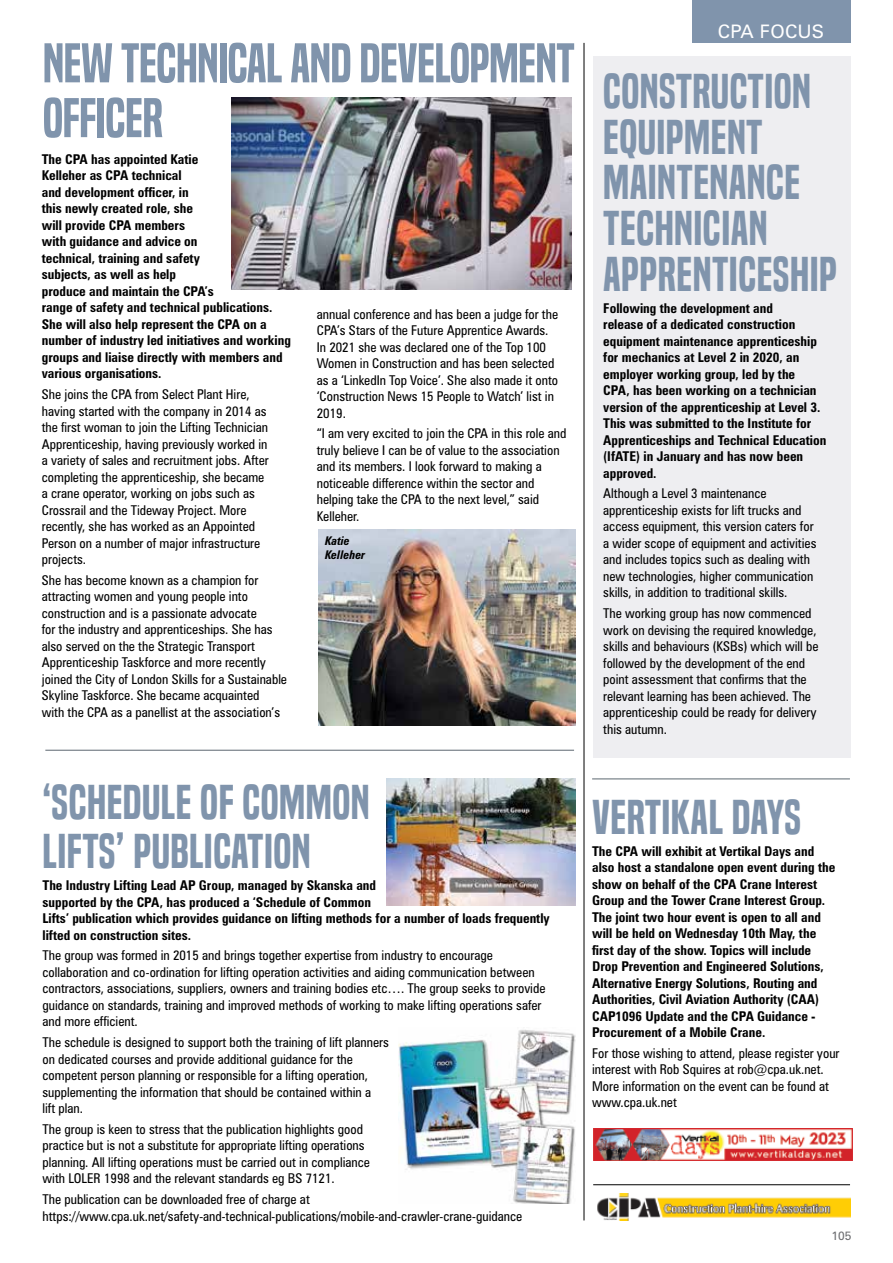
<style>
.page{position:relative;width:893px;height:1263px;background:#fff}
.page>*{position:absolute;margin:0;border:0;box-sizing:border-box;transform-origin:0 0}
.t1{font:51.6px/54.8px "Built Titling Sb";letter-spacing:-.01em;color:#8094ac}
.t2{font:45.6px/45.8px "Built Titling Sb";letter-spacing:.01em;color:#8094ac}
.t3{font:18.6px "Zurich BT";letter-spacing:.02em;color:#fff}
.t4{font:condensed 13.5px/16.5px "Zurich BT";color:#000}
.t5{font:700 condensed 13.5px/16.5px "Zurich BT";color:#000}
.t6{font:italic 700 condensed 12px/13.5px "Zurich BT";color:#000}
.t7{font:12px "Zurich BT";color:#6d6e71}
</style>
<div class="page">
<div style="left:593px;top:56px;width:257px;height:702px;background:#eeeef1"></div>
<div style="left:692px;top:0;width:159px;height:43px;background:#8094ac"></div>
<img style="left:597px;top:1193px;width:254px;height:27px">
<hr style="left:584px;top:43px;width:1px;height:1177px;background:#000">
<hr style="left:593px;top:1184px;width:257px;height:1px;background:#000">
<img style="left:231px;top:98px;width:340px;height:191px">
<img style="left:318px;top:530px;width:258px;height:195px">
<hr style="left:45px;top:750px;width:529px;height:1px;background:#5c6770">
<img style="left:398px;top:1029px;width:177px;height:175px">
<img style="left:594px;top:1128px;width:258px;height:32px">
<img style="left:386px;top:778px;width:189px;height:127px">
<hr style="left:592px;top:778px;width:258px;height:1px;background:#5c6770">
<h1 class="t1" style="left:43px;top:36px;width:532px">NEW TECHNICAL AND DEVELOPMENT<br>OFFICER</h1>
<p class="t5" style="left:42px;top:151px;width:251px">The CPA has appointed Katie<br>Kelleher as CPA technical<br>and development officer, in<br>this newly created role, she<br>will provide CPA members<br>with guidance and advice on<br>technical, training and safety<br>subjects, as well as help<br>produce and maintain the CPA’s<br>range of safety and technical publications.<br>She will also help represent the CPA on a number of industry led initiatives and working groups and liaise directly with members and various organisations.</p>
<p class="t4" style="left:42px;top:386px;width:228px">She joins the CPA from Select Plant Hire, having started with the company in 2014 as the first woman to join the Lifting Technician Apprenticeship, having previously worked in a variety of sales and recruitment jobs. After completing the apprenticeship, she became a crane operator, working on jobs such as Crossrail and the Tideway Project. More recently, she has worked as an Appointed Person on a number of major infrastructure projects.</p>
<p class="t4" style="left:42px;top:572px;width:247px">She has become known as a champion for attracting women and young people into construction and is a passionate advocate<br>for the industry and apprenticeships. She has also served on the the Strategic Transport Apprenticeship Taskforce and more recently joined the City of London Skills for a Sustainable Skyline Taskforce. She became acquainted<br>with the CPA as a panellist at the association’s</p>
<p class="t4" style="left:317px;top:305px;width:243px">annual conference and has been a judge for the CPA’s Stars of the Future Apprentice Awards.<br>In 2021 she was declared one of the Top 100<br>Women in Construction and has been selected as a ‘LinkedIn Top Voice’. She also made it onto ‘Construction News 15 People to Watch’ list in 2019.</p>
<p class="t4" style="left:317px;top:425px;width:251px">“I am very excited to join the CPA in this role and truly believe I can be of value to the association and its members. I look forward to making a noticeable difference within the sector and helping take the CPA to the next level,” said Kelleher.</p>
<p class="t6" style="left:325px;top:534px;width:42px">Katie<br>Kelleher</p>
<h3 class="t3" style="left:718px;top:20px;width:108px">CPA FOCUS</h3>
<h2 class="t2" style="left:603px;top:68px;width:235px">CONSTRUCTION<br>EQUIPMENT<br>MAINTENANCE<br>TECHNICIAN<br>APPRENTICESHIP</h2>
<p class="t5" style="left:603px;top:300px;width:225px">Following the development and<br>release of a dedicated construction equipment maintenance apprenticeship for mechanics at Level 2 in 2020, an employer working group, led by the<br>CPA, has been working on a technician version of the apprenticeship at Level 3.<br>This was submitted to the Institute for Apprenticeships and Technical Education (IfATE) in January and has now been approved.</p>
<p class="t4" style="left:603px;top:485px;width:215px">Although a Level 3 maintenance apprenticeship exists for lift trucks and access equipment, this version caters for a wider scope of equipment and activities and includes topics such as dealing with new technologies, higher communication skills, in addition to traditional skills.</p>
<p class="t4" style="left:603px;top:605px;width:217px">The working group has now commenced work on devising the required knowledge, skills and behaviours (KSBs) which will be followed by the development of the end point assessment that confirms that the relevant learning has been achieved. The apprenticeship could be ready for delivery this autumn.</p>
<h2 class="t2" style="left:43px;top:778px;width:329px;line-height:48.8px">‘SCHEDULE OF COMMON<br>LIFTS’ PUBLICATION</h2>
<p class="t5" style="left:43px;top:877px;width:509px">The Industry Lifting Lead AP Group, managed by Skanska and<br>supported by the CPA, has produced a ‘Schedule of Common<br>Lifts’ publication which provides guidance on lifting methods for a number of loads frequently lifted on construction sites.</p>
<p class="t4" style="left:43px;top:947px;width:504px">The group was formed in 2015 and brings together expertise from industry to encourage collaboration and co-ordination for lifting operation activities and aiding communication between contractors, associations, suppliers, owners and training bodies etc…. The group seeks to provide guidance on standards, training and improved methods of working to make lifting operations safer and more efficient.</p>
<p class="t4" style="left:43px;top:1034px;width:348px">The schedule is designed to support both the training of lift planners on dedicated courses and provide additional guidance for the competent person planning or responsible for a lifting operation, supplementing the information that should be contained within a<br>lift plan.</p>
<p class="t4" style="left:43px;top:1121px;width:329px">The group is keen to stress that the publication highlights good practice but is not a substitute for appropriate lifting operations planning. All lifting operations must be carried out in compliance with LOLER 1998 and the relevant standards eg BS 7121.</p>
<p class="t4" style="left:43px;top:1191px;width:481px">The publication can be downloaded free of charge at https://www.cpa.uk.net/safety-and-technical-publications/mobile-and-crawler-crane-guidance</p>
<h2 class="t2" style="left:592px;top:794px;width:210px">VERTIKAL DAYS</h2>
<p class="t5" style="left:592px;top:842px;width:245px">The CPA will exhibit at Vertikal Days and also host a standalone open event during the show on behalf of the CPA Crane Interest Group and the Tower Crane Interest Group.<br>The joint two hour event is open to all and will be held on Wednesday 10th May, the first day of the show. Topics will include Drop Prevention and Engineered Solutions, Alternative Energy Solutions, Routing and Authorities, Civil Aviation Authority (CAA)<br>CAP1096 Update and the CPA Guidance - Procurement of a Mobile Crane.</p>
<p class="t4" style="left:592px;top:1045px;width:249px">For those wishing to attend, please register your interest with Rob Squires at rob@cpa.uk.net.<br>More information on the event can be found at www.cpa.uk.net</p>
<p class="t7" style="left:831px;top:1229px;width:21px">105</p>
</div>
